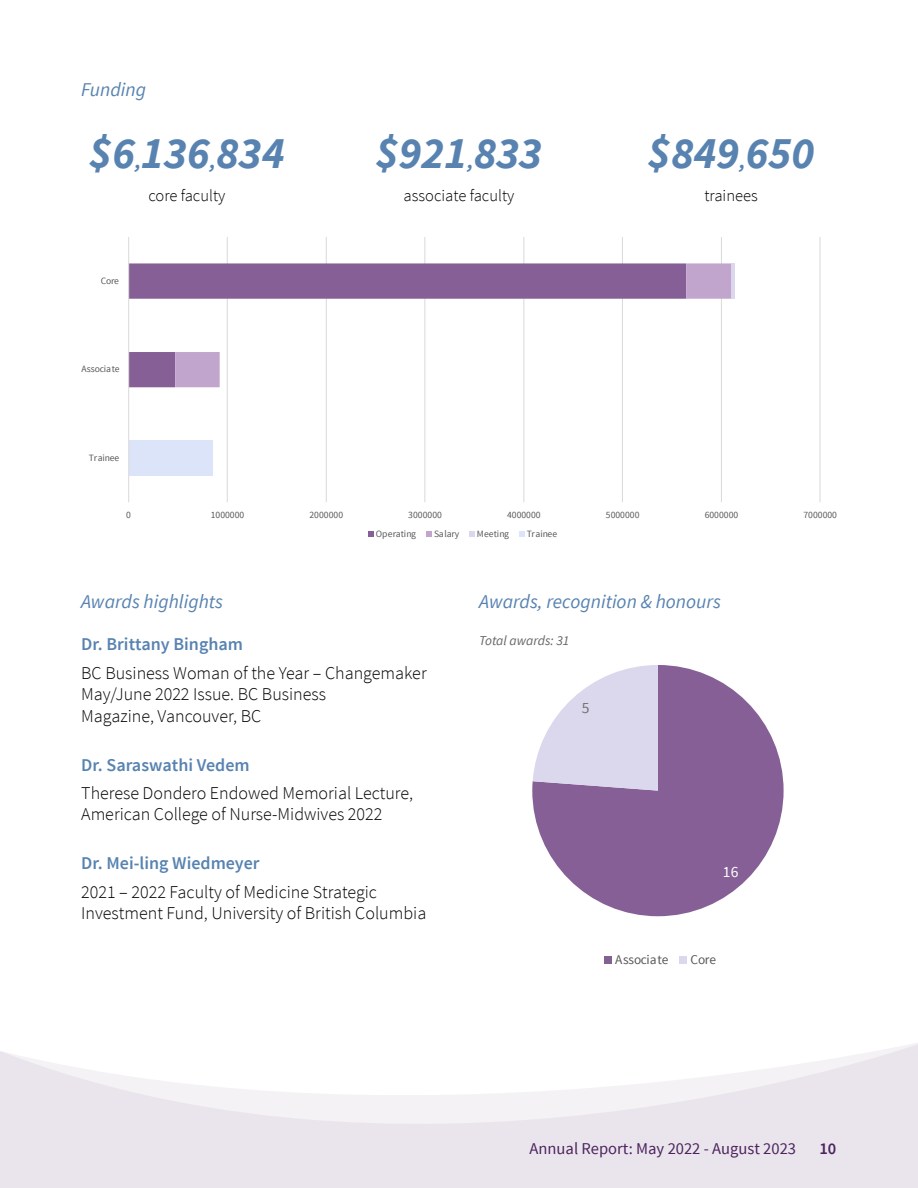
<style>
.page{position:relative;width:918px;height:1188px;background:#fff}
.page>*{position:absolute;margin:0;border:0;box-sizing:border-box;transform-origin:0 0}
.t1{font:italic 700 45px "Source Sans Pro";color:#5883b1}
.t2{font:italic 19.5px "Source Sans Pro";color:#5883b1}
.t3{font:300 18px/21.6px "Source Sans Pro";color:#000}
.t4{font:600 18px "Source Sans Pro";color:#5883b1}
.t5{font:300 16.5px "Source Sans Pro";color:#000}
.t6{font:16.5px "Source Sans Pro";color:#4c235e}
.t7{font:600 16.5px "Source Sans Pro";color:#4c235e}
.t8{font:15.6px "Source Sans Pro";color:#fff}
.t9{font:15.6px "Source Sans Pro";color:#767171}
.t10{font:italic 13.5px "Source Sans Pro";color:#666}
.t11{font:13.35px "Source Sans Pro";letter-spacing:-.005em;color:#595959}
.t12{font:9.6px "Source Sans Pro";letter-spacing:.005em;color:#595959}
.s1{font-size:21px}
</style>
<div class="page">
<svg style="left:0;top:957px;width:918px;height:231px"></svg>
<hr style="left:227px;top:237px;width:1px;height:265px;background:#d9d9d9">
<hr style="left:326px;top:237px;width:1px;height:265px;background:#d9d9d9">
<hr style="left:425px;top:237px;width:1px;height:265px;background:#d9d9d9">
<hr style="left:524px;top:237px;width:1px;height:265px;background:#d9d9d9">
<hr style="left:622px;top:237px;width:1px;height:265px;background:#d9d9d9">
<hr style="left:721px;top:237px;width:1px;height:265px;background:#d9d9d9">
<hr style="left:820px;top:237px;width:1px;height:265px;background:#d9d9d9">
<svg style="left:129px;top:263px;width:46px;height:124px;fill:#855f95"></svg>
<svg style="left:175px;top:263px;width:557px;height:124px"></svg>
<hr style="left:732px;top:263px;width:3px;height:36px;background:#dbd7ed">
<div style="left:129px;top:441px;width:83px;height:35px;background:#dce4fa"></div>
<hr style="left:128px;top:237px;width:1px;height:265px;background:#d9d9d9">
<svg style="left:368px;top:532px;width:6px;height:5px"></svg>
<svg style="left:426px;top:532px;width:6px;height:5px"></svg>
<svg style="left:469px;top:532px;width:6px;height:5px"></svg>
<svg style="left:519px;top:532px;width:5px;height:5px"></svg>
<div style="left:532px;top:665px;width:252px;height:251px;background:#855f95;border-radius:124px"></div>
<svg style="left:533px;top:665px;width:125px;height:126px"></svg>
<div style="left:605px;top:956px;width:7px;height:8px;background:#855f95"></div>
<div style="left:680px;top:956px;width:7px;height:8px;background:#dbd7ed"></div>
<p class="t2" style="left:81px;top:77px;width:67px">Funding</p>
<h1 class="t1" style="left:89px;top:124px;width:197px">$6<span class="s1">,</span>136<span class="s1">,</span>834</h1>
<p class="t12" style="left:101px;top:275px;width:20px">Core</p>
<p class="t5" style="left:148px;top:185px;width:78px">core faculty</p>
<p class="t12" style="left:81px;top:363px;width:40px">Associate</p>
<p class="t12" style="left:89px;top:452px;width:32px">Trainee</p>
<h1 class="t1" style="left:376px;top:124px;width:168px">$921<span class="s1">,</span>833</h1>
<p class="t5" style="left:404px;top:185px;width:112px">associate faculty</p>
<h1 class="t1" style="left:648px;top:124px;width:168px">$849<span class="s1">,</span>650</h1>
<p class="t5" style="left:704px;top:185px;width:55px">trainees</p>
<p class="t12" style="left:126px;top:509px;width:6px">0</p>
<p class="t12" style="left:211px;top:509px;width:35px">1000000</p>
<p class="t12" style="left:310px;top:509px;width:35px">2000000</p>
<p class="t12" style="left:408px;top:509px;width:35px">3000000</p>
<p class="t12" style="left:507px;top:509px;width:35px">4000000</p>
<p class="t12" style="left:606px;top:509px;width:35px">5000000</p>
<p class="t12" style="left:705px;top:509px;width:35px">6000000</p>
<p class="t12" style="left:803px;top:509px;width:35px">7000000</p>
<p class="t12" style="left:376px;top:528px;width:42px">Operating</p>
<p class="t12" style="left:434px;top:528px;width:27px">Salary</p>
<p class="t12" style="left:477px;top:528px;width:34px">Meeting</p>
<p class="t12" style="left:527px;top:528px;width:32px">Trainee</p>
<p class="t2" style="left:81px;top:590px;width:143px">Awards highlights</p>
<p class="t4" style="left:81px;top:633px;width:163px">Dr. Brittany Bingham</p>
<p class="t3" style="left:81px;top:662px;width:347px">BC Business Woman of the Year – Changemaker<br>May/June 2022 Issue. BC Business<br>Magazine, Vancouver, BC</p>
<p class="t4" style="left:81px;top:753px;width:170px">Dr. Saraswathi Vedem</p>
<p class="t3" style="left:81px;top:782px;width:333px">Therese Dondero Endowed Memorial Lecture,<br>American College of Nurse-Midwives 2022</p>
<p class="t4" style="left:81px;top:852px;width:180px">Dr. Mei-ling Wiedmeyer</p>
<p class="t3" style="left:81px;top:881px;width:347px">2021 – 2022 Faculty of Medicine Strategic<br>Investment Fund, University of British Columbia</p>
<p class="t2" style="left:479px;top:590px;width:243px">Awards, recognition &amp; honours</p>
<p class="t10" style="left:479px;top:632px;width:92px">Total awards: 31</p>
<p class="t9" style="left:582px;top:698px;width:9px">5</p>
<p class="t8" style="left:723px;top:863px;width:17px">16</p>
<p class="t11" style="left:615px;top:952px;width:55px">Associate</p>
<p class="t11" style="left:691px;top:952px;width:27px">Core</p>
<p class="t6" style="left:530px;top:1138px;width:268px">Annual Report: May 2022 - August 2023</p>
<p class="t7" style="left:819px;top:1138px;width:18px">10</p>
</div>
